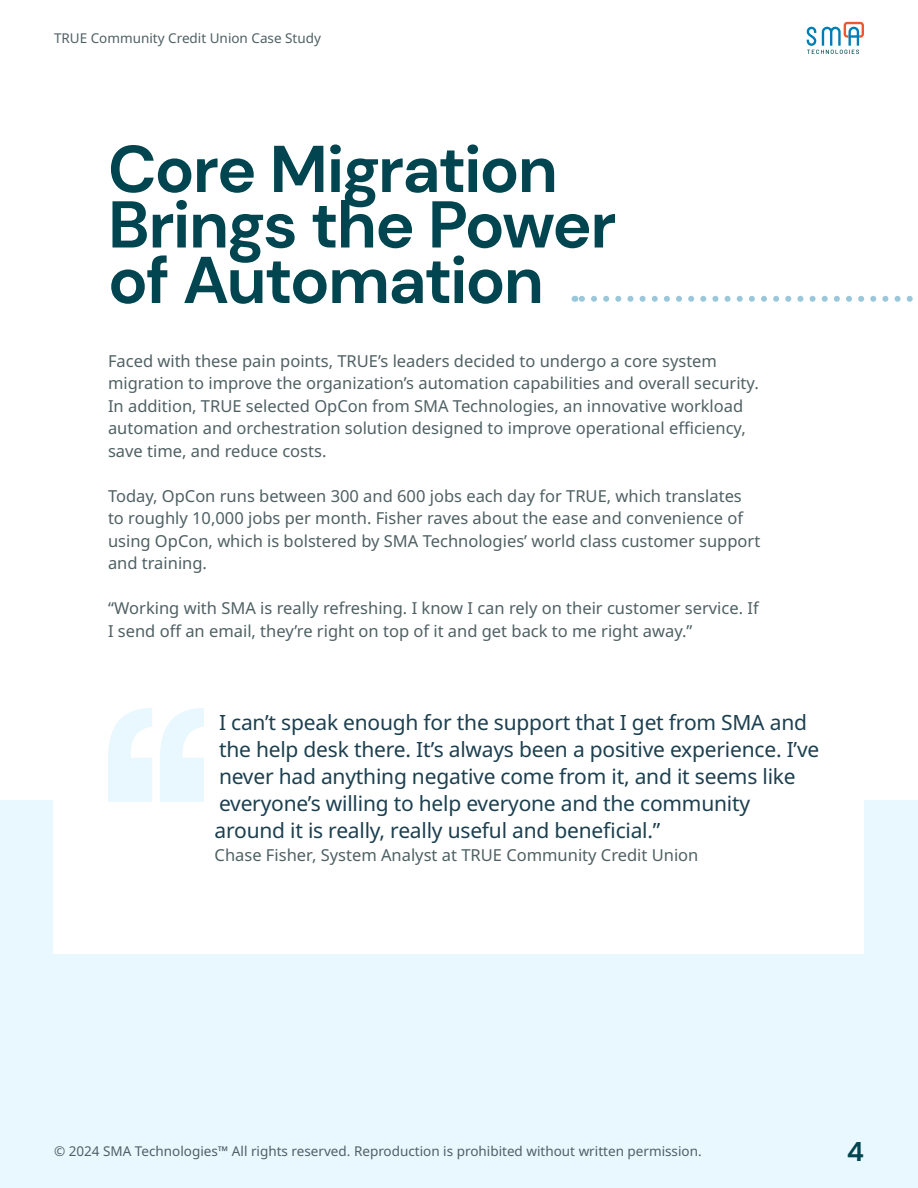
<style>
.page{position:relative;width:918px;height:1188px;background:#fff}
.page>*{position:absolute;margin:0;border:0;box-sizing:border-box;transform-origin:0 0}
.t1{font:700 66px/55.5px "DM Sans";letter-spacing:-.03em;color:#00454f}
.t2{font:700 27px "DM Sans";color:#00454f}
.quote{font:21px/27px "Noto Sans";letter-spacing:-.01em;color:#1c3f4f}
.body_black{font:16.5px/22.5px "Noto Sans";color:#4f6063}
.t3{font:13.5px "Noto Sans";color:#4f6063}
</style>
<div class="page">
<svg style="left:574px;top:296px;width:339px;height:6px"></svg>
<div style="left:0;top:800px;width:918px;height:388px;background:#e9f7fe"></div>
<div style="left:54px;top:666px;width:810px;height:288px;background:#fff"></div>
<svg style="left:108px;top:708px;width:96px;height:94px"></svg>
<svg style="left:806px;top:22px;width:58px;height:32px"></svg>
<p class="t3" style="left:54px;top:29px;width:269px">TRUE Community Credit Union Case Study</p>
<p class="t1" style="left:108px;top:141px;width:510px">Core Migration<br>Brings the Power of Automation</p>
<p class="body_black" style="left:108px;top:350px;width:652px">Faced with these pain points, TRUE’s leaders decided to undergo a core system migration to improve the organization’s automation capabilities and overall security.<br>In addition, TRUE selected OpCon from SMA Technologies, an innovative workload automation and orchestration solution designed to improve operational efficiency, save time, and reduce costs.</p>
<p class="body_black" style="left:108px;top:485px;width:654px">Today, OpCon runs between 300 and 600 jobs each day for TRUE, which translates to roughly 10,000 jobs per month. Fisher raves about the ease and convenience of using OpCon, which is bolstered by SMA Technologies’ world class customer support and training.</p>
<p class="body_black" style="left:108px;top:597px;width:652px">“Working with SMA is really refreshing. I know I can rely on their customer service. If<br>I send off an email, they’re right on top of it and get back to me right away.”</p>
<p class="quote" style="left:219px;top:710px;width:602px">I can’t speak enough for the support that I get from SMA and the help desk there. It’s always been a positive experience. I’ve never had anything negative come from it, and it seems like</p>
<p class="quote" style="left:215px;top:791px;width:537px">everyone’s willing to help everyone and the community around it is really, really useful and beneficial.”</p>
<p class="body_black" style="left:215px;top:844px;width:485px">Chase Fisher, System Analyst at TRUE Community Credit Union</p>
<p class="t3" style="left:54px;top:1141px;width:649px">© 2024 SMA Technologies™ All rights reserved. Reproduction is prohibited without written permission.</p>
<h2 class="t2" style="left:847px;top:1134px;width:19px">4</h2>
</div>
